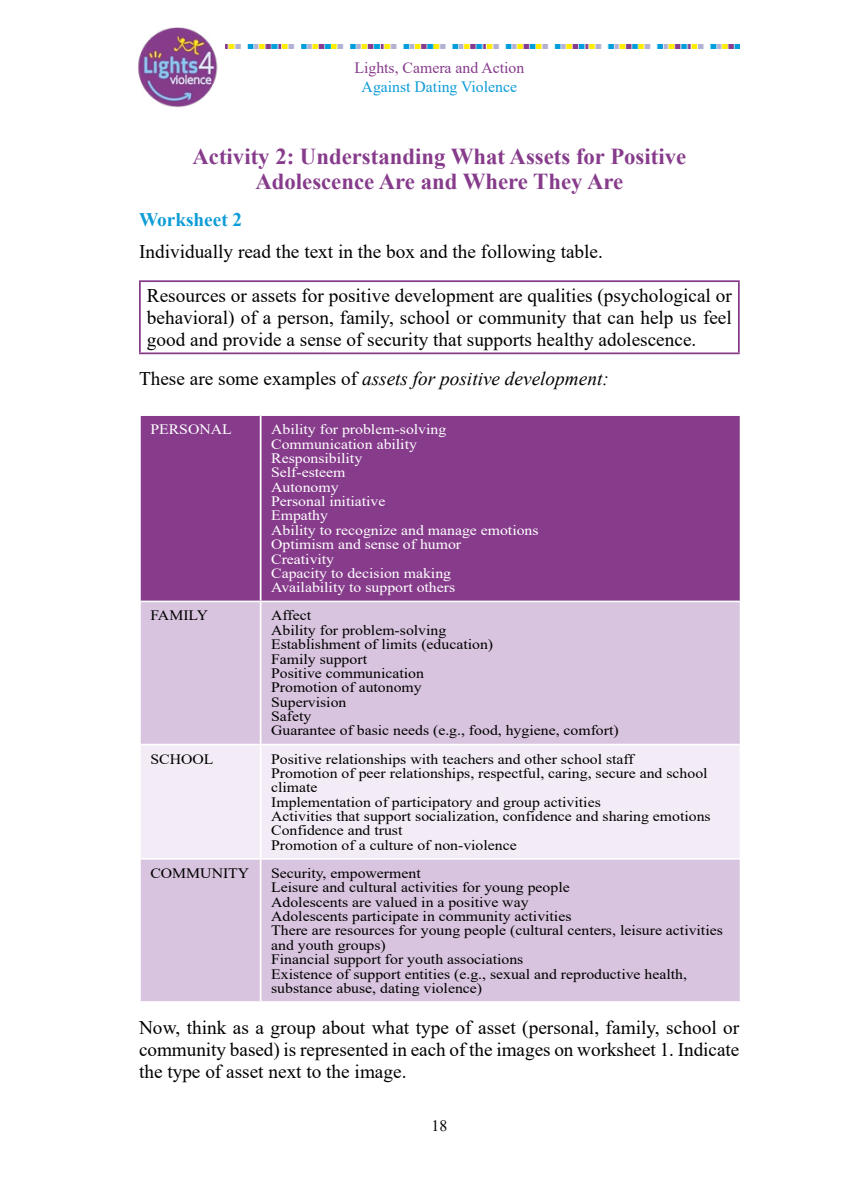
<style>
.page{position:relative;width:844px;height:1191px;background:#fff}
.page>*{position:absolute;margin:0;border:0;box-sizing:border-box;transform-origin:0 0}
.t1{font:700 22.75px/24.5px "Times New Roman";color:#863b8b;text-align:center}
.t2{font:19.25px/22.4px "Times New Roman";color:#000;text-align:justify}
.t3{font:italic 19.25px "Times New Roman";color:#000}
.t4{font:700 19.25px "Times New Roman";color:#0e9cd7}
.t5{font:15.75px "Times New Roman";color:#863b8b}
.t6{font:15.75px "Times New Roman";color:#0e9cd7}
.t7{font:15.75px "Times New Roman";color:#000}
.t8{font:14.35px/14.3px "Times New Roman";color:#000;scale:1.1 1}
.t9{font:14.35px/14.3px "Times New Roman";color:#fff;scale:1.1 1}
.s1{font-style:normal}
</style>
<div class="page">
<img style="left:225px;top:44px;width:514px;height:4px">
<img style="left:138px;top:27px;width:80px;height:81px">
<hr style="left:139px;top:280px;width:600px;height:2px;background:#863b8b">
<hr style="left:139px;top:282px;width:2px;height:70px;background:#863b8b">
<hr style="left:737px;top:282px;width:2px;height:70px;background:#863b8b">
<hr style="left:139px;top:352px;width:600px;height:2px;background:#863b8b">
<div style="left:141px;top:416px;width:598px;height:184px;background:#863b8b"></div>
<div style="left:141px;top:602px;width:598px;height:141px;background:#d8c4de"></div>
<div style="left:141px;top:745px;width:598px;height:113px;background:#f3ecf6"></div>
<div style="left:141px;top:859px;width:598px;height:142px;background:#d8c4de"></div>
<hr style="left:260px;top:416px;width:1px;height:184px;background:#fff">
<hr style="left:260px;top:602px;width:1px;height:141px;background:#fff">
<hr style="left:260px;top:745px;width:1px;height:113px;background:#fff">
<hr style="left:260px;top:859px;width:1px;height:142px;background:#fff">
<p class="t5" style="left:354px;top:57px;width:171px">Lights, Camera and Action</p>
<p class="t6" style="left:361px;top:75px;width:157px">Against Dating Violence</p>
<h1 class="t1" style="left:192px;top:144px;width:495px">Activity 2: Understanding What Assets for Positive<br>Adolescence Are and Where They Are</h1>
<h2 class="t4" style="left:139px;top:206px;width:105px">Worksheet 2</h2>
<h2 class="t2" style="left:139px;top:240px;width:465px">Individually read the text in the box and the following table.</h2>
<h2 class="t2" style="left:147px;top:283px;width:586px">Resources or assets for positive development are qualities (psychological or behavioral) of a person, family, school or community that can help us feel good and provide a sense of security that supports healthy adolescence.</h2>
<h2 class="t3" style="left:139px;top:365px;width:471px"><span class="s1">These are some examples of</span> assets for positive development:</h2>
<p class="t9" style="left:150px;top:422px;width:75px">PERSONAL</p>
<p class="t9" style="left:271px;top:422px;width:244px">Ability for problem-solving<br>Communication ability<br>Responsibility<br>Self-esteem<br>Autonomy<br>Personal initiative<br>Empathy<br>Ability to recognize and manage emotions<br>Optimism and sense of humor<br>Creativity<br>Capacity to decision making<br>Availability to support others</p>
<p class="t8" style="left:150px;top:608px;width:54px">FAMILY</p>
<p class="t8" style="left:271px;top:608px;width:317px">Affect<br>Ability for problem-solving<br>Establishment of limits (education)<br>Family support<br>Positive communication<br>Promotion of autonomy<br>Supervision<br>Safety<br>Guarantee of basic needs (e.g., food, hygiene, comfort)</p>
<p class="t8" style="left:150px;top:751px;width:59px">SCHOOL</p>
<p class="t8" style="left:271px;top:751px;width:401px">Positive relationships with teachers and other school staff<br>Promotion of peer relationships, respectful, caring, secure and school climate<br>Implementation of participatory and group activities<br>Activities that support socialization, confidence and sharing emotions Confidence and trust<br>Promotion of a culture of non-violence</p>
<p class="t8" style="left:150px;top:865px;width:91px">COMMUNITY</p>
<p class="t8" style="left:271px;top:865px;width:412px">Security, empowerment<br>Leisure and cultural activities for young people<br>Adolescents are valued in a positive way<br>Adolescents participate in community activities<br>There are resources for young people (cultural centers, leisure activities and youth groups)<br>Financial support for youth associations<br>Existence of support entities (e.g., sexual and reproductive health, substance abuse, dating violence)</p>
<h2 class="t2" style="left:139px;top:1015px;width:601px">Now, think as a group about what type of asset (personal, family, school or community based) is represented in each of the images on worksheet 1. Indicate the type of asset next to the image.</h2>
<p class="t7" style="left:431px;top:1114px;width:17px">18</p>
</div>
